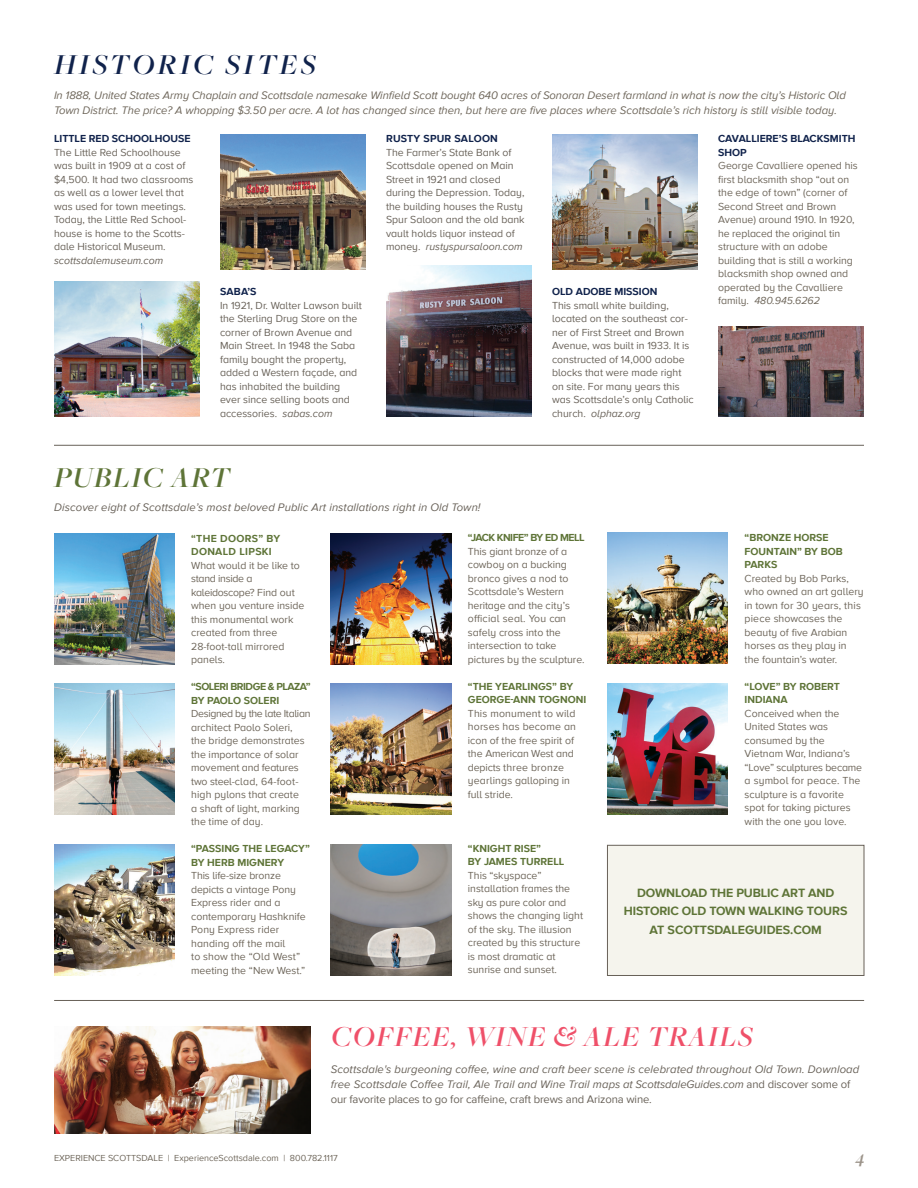
<style>
.page{position:relative;width:918px;height:1188px;background:#fff}
.page>*{position:absolute;margin:0;border:0;box-sizing:border-box;transform-origin:0 0}
.t1{font:italic 600 30px "Freight Big Pro";letter-spacing:.04em;color:#ef5069}
.t2{font:italic 600 30px "Freight Big Pro";letter-spacing:.1em;color:#10224b}
.t3{font:italic 600 30px "Freight Big Pro";letter-spacing:.04em;color:#5e7437}
.t4{font:italic 700 18px "Freight Big Pro";color:#9c948a}
.t5{font:700 12.3px/18.8px "Proxima Nova A";letter-spacing:-.01em;color:#5e7437;text-align:center}
.t6{font:italic 11.25px/15px "Proxima Nova";letter-spacing:.01em;color:#686158}
.t7{font:italic 11.25px/15px "Proxima Nova A";letter-spacing:-.005em;color:#6d6559}
.t8{font:10.5px/13.5px "Proxima Nova A";color:#6d6559}
.t9{font:10.5px/13.5px "Proxima Nova A";color:#686158}
.t10{font:700 10.5px/13.5px "Proxima Nova A";color:#5e7437}
.t11{font:700 10.5px/13.5px "Proxima Nova A";color:#10224b}
.t12{font:700 10.5px/13.5px "Proxima Nova A";letter-spacing:-.045em;color:#5e7437}
.t13{font:700 10.5px/13.5px "Proxima Nova A";letter-spacing:.03em;color:#5e7437}
.t14{font:italic 10.5px "Proxima Nova A";color:#686158}
.t15{font:700 10.5px "Proxima Nova";letter-spacing:-.045em;color:#5e7437}
.t16{font:700 10.5px "Proxima Nova A";letter-spacing:.02em;color:#10224b}
.t17{font:9px "Proxima Nova";color:#6d6559}
.s1{font-style:italic}
.s2{font-style:normal}
</style>
<div class="page">
<div style="left:607px;top:845px;width:257px;height:131px;background:#f5f4ed;border:1px solid #686158"></div>
<img style="left:54px;top:281px;width:146px;height:135px">
<img style="left:220px;top:134px;width:146px;height:136px">
<img style="left:386px;top:265px;width:146px;height:151px">
<img style="left:718px;top:326px;width:146px;height:90px">
<img style="left:552px;top:134px;width:146px;height:136px">
<hr style="left:54px;top:445px;width:810px;height:1px;background:#686158">
<img style="left:54px;top:684px;width:121px;height:131px">
<img style="left:54px;top:533px;width:121px;height:131px">
<img style="left:331px;top:684px;width:120px;height:131px">
<img style="left:607px;top:533px;width:121px;height:131px">
<img style="left:607px;top:684px;width:121px;height:131px">
<img style="left:54px;top:845px;width:121px;height:131px">
<img style="left:331px;top:845px;width:120px;height:131px">
<img style="left:331px;top:533px;width:120px;height:131px">
<img style="left:55px;top:1026px;width:256px;height:108px">
<hr style="left:54px;top:1000px;width:810px;height:1px;background:#686158">
<h1 class="t2" style="left:54px;top:45px;width:263px">HISTORIC SITES</h1>
<p class="t7" style="left:54px;top:87px;width:794px">In 1888, United States Army Chaplain and Scottsdale namesake Winfield Scott bought 640 acres of Sonoran Desert farmland in what is now the city’s Historic Old<br>Town District. The price? A whopping $3.50 per acre. A lot has changed since then, but here are five places where Scottsdale’s rich history is still visible today.</p>
<p class="t11" style="left:54px;top:132px;width:138px">LITTLE RED SCHOOLHOUSE</p>
<p class="t9" style="left:54px;top:145px;width:141px">The Little Red Schoolhouse was built in 1909 at a cost of $4,500. It had two classrooms as well as a lower level that was used for town meetings.<br>Today, the Little Red School&shy;house is home to the Scotts&shy;dale Historical Museum.</p>
<p class="t14" style="left:54px;top:253px;width:111px">scottsdalemuseum.com</p>
<p class="t11" style="left:220px;top:285px;width:38px">SABA’S</p>
<p class="t9" style="left:220px;top:298px;width:143px">In 1921, Dr. Walter Lawson built the Sterling Drug Store on the corner of Brown Avenue and<br>Main Street. In 1948 the Saba family bought the property, added a Western façade, and has inhabited the building ever since selling boots and accessories. <span class="s1">sabas.com</span></p>
<h1 class="t3" style="left:54px;top:458px;width:178px">PUBLIC ART</h1>
<p class="t16" style="left:386px;top:131px;width:113px">RUSTY SPUR SALOON</p>
<p class="t9" style="left:386px;top:145px;width:140px">The Farmer’s State Bank of<br>Scottsdale opened on Main<br>Street in 1921 and closed during the Depression. Today, the building houses the Rusty<br>Spur Saloon and the old bank vault holds liquor instead of money. <span class="s1">rustyspursaloon.com</span></p>
<p class="t6" style="left:54px;top:500px;width:428px">Discover eight of Scottsdale’s most beloved Public Art installations right in Old Town!</p>
<p class="t11" style="left:552px;top:285px;width:107px">OLD ADOBE MISSION</p>
<p class="t9" style="left:552px;top:298px;width:143px">This small white building, located on the southeast cor&shy;ner of First Street and Brown<br>Avenue, was built in 1933. It is constructed of 14,000 adobe blocks that were made right on site. For many years this was Scottsdale’s only Catholic church. <span class="s1">olphaz.org</span></p>
<p class="t11" style="left:718px;top:132px;width:139px">CAVALLIERE’S BLACKSMITH<br>SHOP</p>
<p class="t8" style="left:718px;top:159px;width:141px">George Cavalliere opened his first blacksmith shop “out on the edge of town” (corner of<br>Second Street and Brown<br>Avenue) around 1910. In 1920, he replaced the original tin structure with an adobe building that is still a working blacksmith shop owned and operated by the Cavalliere family. <span class="s1">480.945.6262</span></p>
<p class="t13" style="left:191px;top:531px;width:91px">“THE DOORS” BY<br>DONALD LIPSKI</p>
<p class="t8" style="left:191px;top:558px;width:115px">What would it be like to stand inside a kaleidoscope? Find out when you venture inside this monumental work created from three<br>28-foot-tall mirrored panels.</p>
<p class="t12" style="left:191px;top:680px;width:121px">“SOLERI BRIDGE &amp; PLAZA”<br>BY PAOLO SOLERI</p>
<p class="t8" style="left:191px;top:706px;width:121px">Designed by the late Italian architect Paolo Soleri,<br>the bridge demonstrates the importance of solar movement and features two steel-clad, 64-foot&shy;high pylons that create<br>a shaft of light, marking the time of day.</p>
<p class="t10" style="left:191px;top:842px;width:120px">“PASSING THE LEGACY”<br>BY HERB MIGNERY</p>
<p class="t8" style="left:191px;top:868px;width:116px">This life-size bronze depicts a vintage Pony<br>Express rider and a contemporary Hashknife<br>Pony Express rider handing off the mail<br>to show the “Old West” meeting the “New West.”</p>
<p class="t15" style="left:468px;top:530px;width:118px">“JACK KNIFE” BY ED MELL</p>
<p class="t8" style="left:468px;top:544px;width:118px">This giant bronze of a cowboy on a bucking bronco gives a nod to<br>Scottsdale’s Western heritage and the city’s official seal. You can safely cross into the intersection to take pictures by the sculpture.</p>
<p class="t10" style="left:468px;top:679px;width:120px">“THE YEARLINGS” BY<br>GEORGE-ANN TOGNONI</p>
<p class="t8" style="left:468px;top:706px;width:110px">This monument to wild horses has become an icon of the free spirit of the American West and depicts three bronze yearlings galloping in full stride.</p>
<p class="t10" style="left:468px;top:841px;width:98px">“KNIGHT RISE”<br>BY JAMES TURRELL</p>
<p class="t8" style="left:468px;top:868px;width:117px">This “skyspace” installation frames the sky as pure color and shows the changing light of the sky. The illusion created by this structure is most dramatic at sunrise and sunset.</p>
<p class="t10" style="left:745px;top:531px;width:100px">“BRONZE HORSE<br>FOUNTAIN” BY BOB<br>PARKS</p>
<p class="t8" style="left:745px;top:571px;width:121px">Created by Bob Parks, who owned an art gallery in town for 30 years, this piece showcases the beauty of five Arabian horses as they play in the fountain’s water.</p>
<p class="t10" style="left:745px;top:679px;width:97px">“LOVE” BY ROBERT<br>INDIANA</p>
<p class="t8" style="left:745px;top:706px;width:119px">Conceived when the<br>United States was consumed by the<br>Vietnam War, Indiana’s “Love” sculptures became a symbol for peace. The sculpture is a favorite spot for taking pictures with the one you love.</p>
<p class="t5" style="left:624px;top:883px;width:225px">DOWNLOAD THE PUBLIC ART AND<br>HISTORIC OLD TOWN WALKING TOURS<br>AT SCOTTSDALEGUIDES.COM</p>
<h1 class="t1" style="left:331px;top:1017px;width:423px">COFFEE, WINE &amp; ALE TRAILS</h1>
<p class="t6" style="left:331px;top:1061px;width:530px">Scottsdale's burgeoning coffee, wine and craft beer scene is celebrated throughout Old Town. Download free Scottsdale Coffee Trail, Ale Trail and Wine Trail maps at ScottsdaleGuides.com <span class="s2">and discover some of our favorite places to go for caffeine, craft brews and Arizona wine.</span></p>
<p class="t17" style="left:54px;top:1152px;width:285px">EXPERIENCE SCOTTSDALE | ExperienceScottsdale.com | 800.782.1117</p>
<h2 class="t4" style="left:856px;top:1146px;width:11px">4</h2>
</div>
